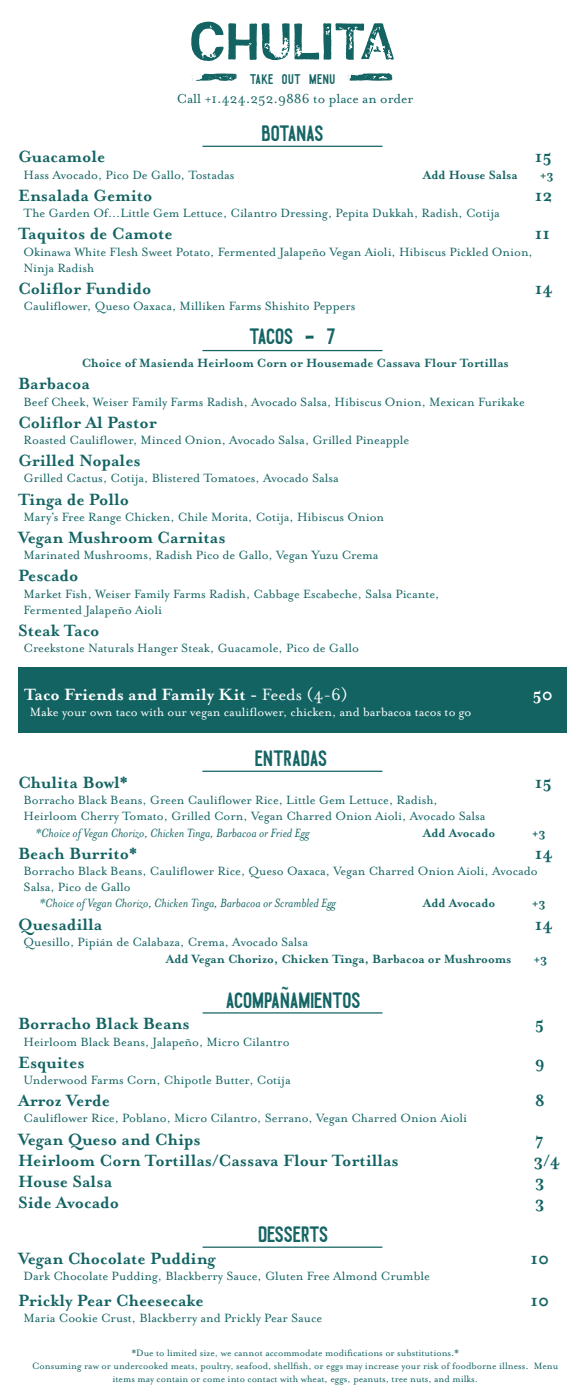
<style>
.page{position:relative;width:585px;height:1395px;background:#fff}
.page>*{position:absolute;margin:0;border:0;box-sizing:border-box;transform-origin:0 0}
.t1{font:23.75px "Draconian";color:#136363}
.t2{font:700 18.75px "Mrs Eaves OT";color:#136363}
.t3{font:700 18.75px "Mrs Eaves OT";color:#fff}
.t4{font:15px "Mrs Eaves OT";color:#136363}
.t5{font:15px "Draconian";letter-spacing:.03em;color:#136363}
.t6{font:13.75px/16.2px "Mrs Eaves OT";color:#136363}
.t7{font:700 13.75px "Mrs Eaves OT";color:#136363}
.t8{font:italic 13.75px "Mrs Eaves OT";color:#136363}
.t9{font:13.75px "Mrs Eaves OT";color:#fff}
.t10{font:10.62px/12.8px "Mrs Eaves OT";color:#136363;text-align:center}
.s1{font-family:"Hand Stamp Swiss Rough Sans Reg STD"}
.s2{font-weight:400}
</style>
<div class="page">
<hr style="left:202px;top:350px;width:180px;height:1px;background:#136363">
<hr style="left:203px;top:1012px;width:179px;height:2px;background:#136363">
<hr style="left:203px;top:1247px;width:179px;height:1px;background:#136363">
<hr style="left:202px;top:146px;width:180px;height:1px;background:#136363">
<div style="left:18px;top:668px;width:549px;height:65px;background:#136363"></div>
<svg style="left:347px;top:73px;width:45px;height:8px"></svg>
<svg style="left:191px;top:22px;width:203px;height:39px"></svg>
<svg style="left:192px;top:73px;width:45px;height:8px"></svg>
<hr style="left:202px;top:771px;width:180px;height:1px;background:#136363">
<p class="t5" style="left:250px;top:71px;width:87px">TAKE OUT MENU</p>
<p class="t4" style="left:177px;top:90px;width:238px">Call +1.424.252.9886 to place an order</p>
<h1 class="t1" style="left:262px;top:122px;width:63px">BOTANAS</h1>
<h2 class="t2" style="left:18px;top:147px;width:89px">Guacamole</h2>
<h2 class="t2" style="left:535px;top:147px;width:18px">15</h2>
<p class="t6" style="left:24px;top:167px;width:212px">Hass Avocado, Pico De Gallo, Tostadas</p>
<p class="t7" style="left:423px;top:167px;width:96px">Add House Salsa</p>
<p class="t7" style="left:540px;top:167px;width:15px">+3</p>
<h2 class="t2" style="left:18px;top:185px;width:136px">Ensalada Gemito</h2>
<h2 class="t2" style="left:535px;top:185px;width:19px">12</h2>
<p class="t6" style="left:24px;top:205px;width:478px">The Garden Of…Little Gem Lettuce, Cilantro Dressing, Pepita Dukkah, Radish, Cotija</p>
<h2 class="t2" style="left:18px;top:224px;width:156px">Taquitos de Camote</h2>
<h2 class="t2" style="left:535px;top:224px;width:17px">11</h2>
<p class="t6" style="left:24px;top:243px;width:511px">Okinawa White Flesh Sweet Potato, Fermented Jalapeño Vegan Aioli, Hibiscus Pickled Onion,<br>Ninja Radish</p>
<h2 class="t2" style="left:18px;top:278px;width:135px">Coliflor Fundido</h2>
<h2 class="t2" style="left:535px;top:278px;width:20px">14</h2>
<p class="t6" style="left:24px;top:298px;width:334px">Cauliflower, Queso Oaxaca, Milliken Farms Shishito Peppers</p>
<h1 class="t1" style="left:249px;top:325px;width:88px">TACOS <span class="s1">‐</span> 7</h1>
<p class="t7" style="left:82px;top:356px;width:429px">Choice of Masienda Heirloom Corn or Housemade Cassava Flour Tortillas</p>
<h2 class="t2" style="left:18px;top:374px;width:73px">Barbacoa</h2>
<p class="t6" style="left:24px;top:394px;width:503px">Beef Cheek, Weiser Family Farms Radish, Avocado Salsa, Hibiscus Onion, Mexican Furikake</p>
<h2 class="t2" style="left:18px;top:412px;width:140px">Coliflor Al Pastor</h2>
<p class="t6" style="left:24px;top:432px;width:387px">Roasted Cauliflower, Minced Onion, Avocado Salsa, Grilled Pineapple</p>
<h2 class="t2" style="left:18px;top:450px;width:124px">Grilled Nopales</h2>
<p class="t6" style="left:24px;top:470px;width:317px">Grilled Cactus, Cotija, Blistered Tomatoes, Avocado Salsa</p>
<h2 class="t2" style="left:18px;top:489px;width:113px">Tinga de Pollo</h2>
<p class="t6" style="left:24px;top:509px;width:362px">Mary’s Free Range Chicken, Chile Morita, Cotija, Hibiscus Onion</p>
<h2 class="t2" style="left:18px;top:527px;width:209px">Vegan Mushroom Carnitas</h2>
<p class="t6" style="left:24px;top:547px;width:357px">Marinated Mushrooms, Radish Pico de Gallo, Vegan Yuzu Crema</p>
<h2 class="t2" style="left:18px;top:566px;width:62px">Pescado</h2>
<p class="t6" style="left:24px;top:586px;width:417px">Market Fish, Weiser Family Farms Radish, Cabbage Escabeche, Salsa Picante,<br>Fermented Jalapeño Aioli</p>
<h2 class="t2" style="left:18px;top:620px;width:83px">Steak Taco</h2>
<p class="t6" style="left:24px;top:640px;width:337px">Creekstone Naturals Hanger Steak, Guacamole, Pico de Gallo</p>
<h2 class="t3" style="left:24px;top:684px;width:325px">Taco Friends and Family Kit - <span class="s2">Feeds (4-6)</span></h2>
<h2 class="t3" style="left:532px;top:684px;width:22px">50</h2>
<p class="t9" style="left:30px;top:705px;width:443px">Make your own taco with our vegan cauliflower, chicken, and barbacoa tacos to go</p>
<h1 class="t1" style="left:255px;top:747px;width:74px">ENTRADAS</h1>
<h2 class="t2" style="left:18px;top:772px;width:111px">Chulita Bowl*</h2>
<h2 class="t2" style="left:535px;top:772px;width:18px">15</h2>
<p class="t6" style="left:24px;top:792px;width:463px">Borracho Black Beans, Green Cauliflower Rice, Little Gem Lettuce, Radish,<br>Heirloom Cherry Tomato, Grilled Corn, Vegan Charred Onion Aioli, Avocado Salsa</p>
<p class="t8" style="left:36px;top:825px;width:275px">*Choice of Vegan Chorizo, Chicken Tinga, Barbacoa or Fried Egg</p>
<p class="t7" style="left:423px;top:825px;width:74px">Add Avocado</p>
<p class="t7" style="left:532px;top:825px;width:15px">+3</p>
<h2 class="t2" style="left:18px;top:843px;width:121px">Beach Burrito*</h2>
<h2 class="t2" style="left:535px;top:843px;width:20px">14</h2>
<p class="t6" style="left:24px;top:863px;width:516px">Borracho Black Beans, Cauliflower Rice, Queso Oaxaca, Vegan Charred Onion Aioli, Avocado<br>Salsa, Pico de Gallo</p>
<p class="t8" style="left:40px;top:896px;width:298px">*Choice of Vegan Chorizo, Chicken Tinga, Barbacoa or Scrambled Egg</p>
<p class="t7" style="left:423px;top:896px;width:74px">Add Avocado</p>
<p class="t7" style="left:532px;top:896px;width:15px">+3</p>
<h2 class="t2" style="left:18px;top:914px;width:86px">Quesadilla</h2>
<h2 class="t2" style="left:535px;top:914px;width:20px">14</h2>
<p class="t6" style="left:24px;top:934px;width:286px">Quesillo, Pipián de Calabaza, Crema, Avocado Salsa</p>
<p class="t7" style="left:166px;top:951px;width:347px">Add Vegan Chorizo, Chicken Tinga, Barbacoa or Mushrooms</p>
<p class="t7" style="left:534px;top:951px;width:15px">+3</p>
<h2 class="t2" style="left:281px;top:977px;width:9px">~</h2>
<h1 class="t1" style="left:226px;top:989px;width:136px">ACOMPANAMIENTOS</h1>
<h2 class="t2" style="left:18px;top:1014px;width:173px">Borracho Black Beans</h2>
<h2 class="t2" style="left:535px;top:1014px;width:11px">5</h2>
<p class="t6" style="left:24px;top:1034px;width:267px">Heirloom Black Beans, Jalapeño, Micro Cilantro</p>
<h2 class="t2" style="left:18px;top:1052px;width:68px">Esquites</h2>
<h2 class="t2" style="left:535px;top:1052px;width:11px">9</h2>
<p class="t6" style="left:24px;top:1072px;width:269px">Underwood Farms Corn, Chipotle Butter, Cotija</p>
<h2 class="t2" style="left:18px;top:1090px;width:93px">Arroz Verde</h2>
<h2 class="t2" style="left:535px;top:1090px;width:12px">8</h2>
<p class="t6" style="left:24px;top:1110px;width:445px">Cauliflower Rice, Poblano, Micro Cilantro, Serrano, Vegan Charred Onion Aioli</p>
<h2 class="t2" style="left:18px;top:1129px;width:184px">Vegan Queso and Chips</h2>
<h2 class="t2" style="left:535px;top:1129px;width:10px">7</h2>
<h2 class="t2" style="left:18px;top:1150px;width:382px">Heirloom Corn Tortillas/Cassava Flour Tortillas</h2>
<h2 class="t2" style="left:534px;top:1150px;width:28px">3/4</h2>
<h2 class="t2" style="left:18px;top:1171px;width:96px">House Salsa</h2>
<h2 class="t2" style="left:535px;top:1171px;width:11px">3</h2>
<h2 class="t2" style="left:18px;top:1192px;width:103px">Side Avocado</h2>
<h2 class="t2" style="left:535px;top:1192px;width:11px">3</h2>
<h1 class="t1" style="left:258px;top:1223px;width:72px">DESSERTS</h1>
<h2 class="t2" style="left:18px;top:1248px;width:199px">Vegan Chocolate Pudding</h2>
<h2 class="t2" style="left:530px;top:1248px;width:20px">10</h2>
<p class="t6" style="left:24px;top:1268px;width:408px">Dark Chocolate Pudding, Blackberry Sauce, Gluten Free Almond Crumble</p>
<h2 class="t2" style="left:18px;top:1290px;width:187px">Prickly Pear Cheesecake</h2>
<h2 class="t2" style="left:530px;top:1290px;width:20px">10</h2>
<p class="t6" style="left:24px;top:1310px;width:300px">Maria Cookie Crust, Blackberry and Prickly Pear Sauce</p>
<p class="t10" style="left:32px;top:1347px;width:528px">*Due to limited size, we cannot accommodate modifications or substitutions.*<br>Consuming raw or undercooked meats, poultry, seafood, shellfish, or eggs may increase your risk of foodborne illness. Menu items may contain or come into contact with wheat, eggs, peanuts, tree nuts, and milks.</p>
</div>
